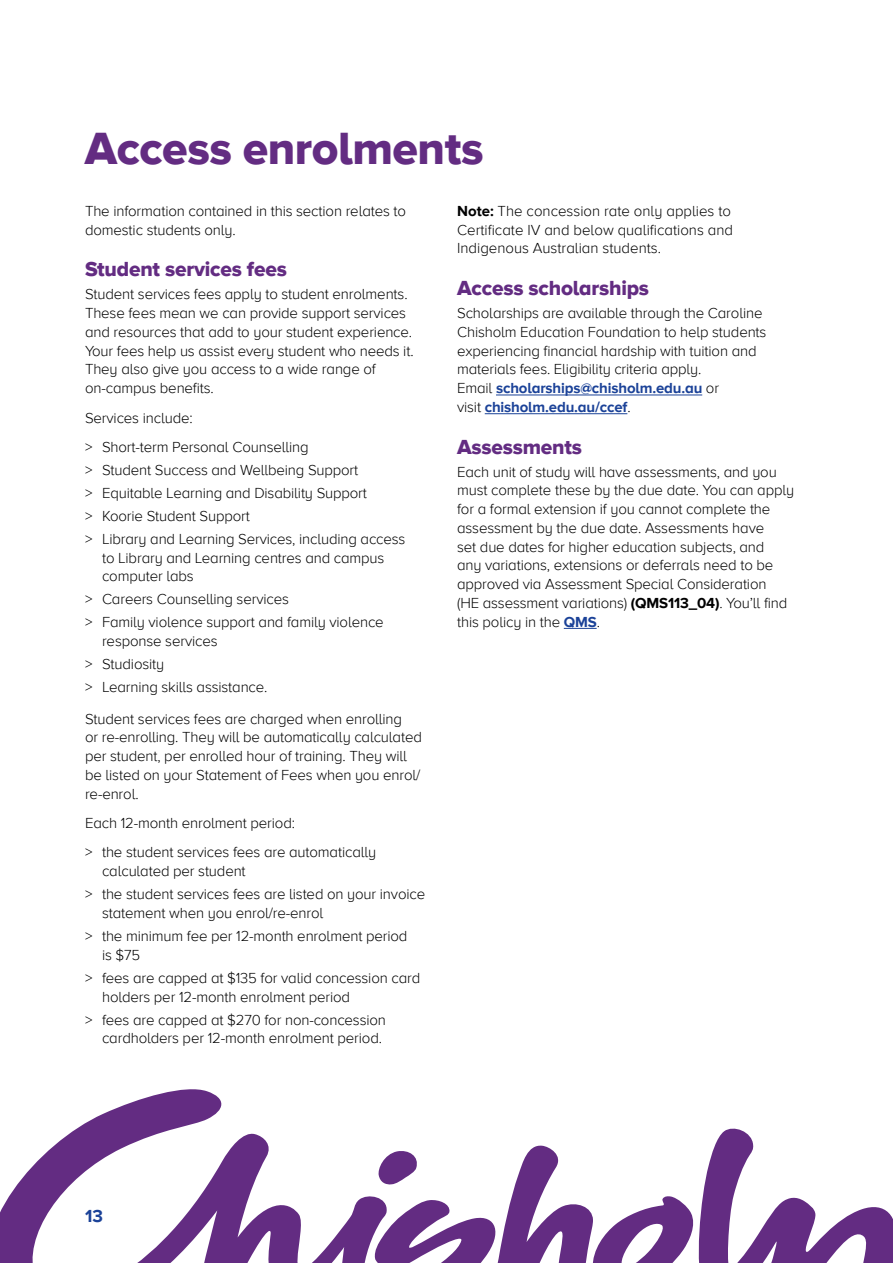
<style>
.page{position:relative;width:893px;height:1263px;background:#fff}
.page>*{position:absolute;margin:0;border:0;box-sizing:border-box;transform-origin:0 0}
.Heading_1{font:46.5px "Proxima Nova A Extrabld";letter-spacing:-.01em;color:#632c82}
.Heading_2{font:21px "Proxima Nova A Extrabld";letter-spacing:-.01em;color:#632c82}
.Page_number_-_LH_page{font:700 18px "Proxima Nova A";color:#1b4298}
.Body_text_black{font:300 15px/18.8px "Proxima Nova A";letter-spacing:-.01em;color:#000}
.s1{font-weight:700}
.s2{font-weight:700;color:#1b4298}
</style>
<div class="page">
<svg style="left:0;top:1089px;width:374px;height:174px"></svg>
<svg style="left:374px;top:1128px;width:519px;height:135px"></svg>
<hr style="left:496px;top:395px;width:206px;height:1px;background:#1b4298">
<hr style="left:485px;top:413px;width:142px;height:1px;background:#1b4298">
<hr style="left:564px;top:628px;width:33px;height:1px;background:#1b4298">
<h2 class="Heading_1" style="left:85px;top:122px;width:400px">Access enrolments</h2>
<p class="Body_text_black" style="left:85px;top:202px;width:323px">The information contained in this section relates to domestic students only.</p>
<h3 class="Heading_2" style="left:85px;top:257px;width:203px">Student services fees</h3>
<p class="Body_text_black" style="left:85px;top:285px;width:330px">Student services fees apply to student enrolments.<br>These fees mean we can provide support services and resources that add to your student experience.<br>Your fees help us assist every student who needs it.<br>They also give you access to a wide range of on-campus benefits.</p>
<p class="Body_text_black" style="left:85px;top:408px;width:109px">Services include:</p>
<p class="Body_text_black" style="left:85px;top:438px;width:225px">&gt; Short-term Personal Counselling</p>
<p class="Body_text_black" style="left:85px;top:461px;width:275px">&gt; Student Success and Wellbeing Support</p>
<p class="Body_text_black" style="left:85px;top:484px;width:283px">&gt; Equitable Learning and Disability Support</p>
<p class="Body_text_black" style="left:85px;top:507px;width:166px">&gt; Koorie Student Support</p>
<p class="Body_text_black" style="left:102px;top:530px;width:305px;text-indent:-17px">&gt; Library and Learning Services, including access to Library and Learning centres and campus computer labs</p>
<p class="Body_text_black" style="left:85px;top:590px;width:205px">&gt; Careers Counselling services</p>
<p class="Body_text_black" style="left:102px;top:613px;width:283px;text-indent:-17px">&gt; Family violence support and family violence response services</p>
<p class="Body_text_black" style="left:85px;top:655px;width:81px">&gt; Studiosity</p>
<p class="Body_text_black" style="left:85px;top:678px;width:184px">&gt; Learning skills assistance.</p>
<p class="Body_text_black" style="left:85px;top:709px;width:338px">Student services fees are charged when enrolling<br>or re-enrolling. They will be automatically calculated per student, per enrolled hour of training. They will be listed on your Statement of Fees when you enrol/ re-enrol.</p>
<p class="Body_text_black" style="left:85px;top:814px;width:211px">Each 12-month enrolment period:</p>
<p class="Body_text_black" style="left:102px;top:843px;width:276px;text-indent:-17px">&gt; the student services fees are automatically calculated per student</p>
<p class="Body_text_black" style="left:102px;top:885px;width:325px;text-indent:-17px">&gt; the student services fees are listed on your invoice statement when you enrol/re-enrol</p>
<p class="Body_text_black" style="left:102px;top:927px;width:307px;text-indent:-17px">&gt; the minimum fee per 12-month enrolment period is $75</p>
<p class="Body_text_black" style="left:102px;top:968px;width:320px;text-indent:-17px">&gt; fees are capped at $135 for valid concession card holders per 12-month enrolment period</p>
<p class="Body_text_black" style="left:85px;top:1010px;width:302px;text-align:right">&gt; fees are capped at $270 for non-concession cardholders per 12-month enrolment period.</p>
<p class="Body_text_black" style="left:457px;top:202px;width:277px"><span class="s1">Note:</span> The concession rate only applies to<br>Certificate IV and below qualifications and<br>Indigenous Australian students.</p>
<h3 class="Heading_2" style="left:457px;top:276px;width:193px">Access scholarships</h3>
<p class="Body_text_black" style="left:457px;top:304px;width:311px">Scholarships are available through the Caroline Chisholm Education Foundation to help students experiencing financial hardship with tuition and materials fees. Eligibility criteria apply.<br>Email <span class="s2">scholarships@chisholm.edu.au</span> or<br>visit <span class="s2">chisholm.edu.au/ccef</span>.</p>
<h3 class="Heading_2" style="left:457px;top:434px;width:126px">Assessments</h3>
<p class="Body_text_black" style="left:457px;top:462px;width:339px">Each unit of study will have assessments, and you must complete these by the due date. You can apply for a formal extension if you cannot complete the assessment by the due date. Assessments have<br>set due dates for higher education subjects, and<br>any variations, extensions or deferrals need to be approved via Assessment Special Consideration<br>(HE assessment variations) <span class="s1">(QMS113_04)</span>. You’ll find this policy in the <span class="s2">QMS</span>.</p>
<p class="Page_number_-_LH_page" style="left:85px;top:1205px;width:19px">13</p>
</div>
